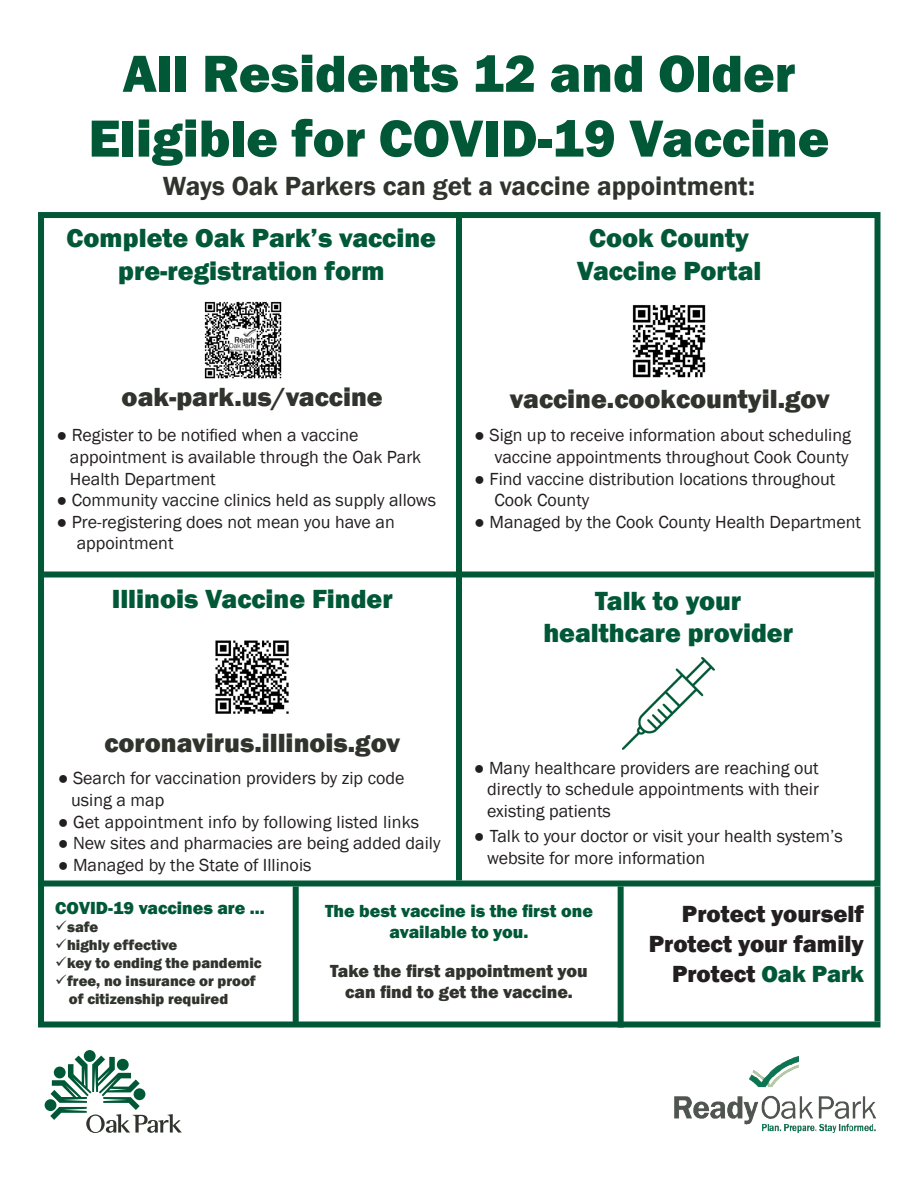
<style>
.page{position:relative;width:918px;height:1188px;background:#fff}
.page>*{position:absolute;margin:0;border:0;box-sizing:border-box;transform-origin:0 0}
.t1{font:800 54px "Franklin Gothic";color:#005837}
.t2{font:800 27px/32.4px "Franklin Gothic";color:#005837;text-align:center}
.t3{font:800 27px "Franklin Gothic";color:#30342d}
.t4{font:600 27px "Franklin Gothic";color:#30342d}
.t5{font:800 24px "Franklin Gothic";color:#231f20}
.t6{font:18px "Franklin Gothic";color:#231f20}
.t7{font:800 18px/21.6px "Franklin Gothic";color:#005837;text-align:center}
.t8{font:800 18px/21px "Franklin Gothic";color:#30342d;text-align:center}
.t9{font:800 15px "Franklin Gothic";color:#30342d}
.s1{color:#005837}
</style>
<div class="page">
<div style="left:38px;top:212px;width:842px;height:674px;border:6px solid #005837"></div>
<img style="left:632px;top:305px;width:74px;height:73px">
<img style="left:215px;top:640px;width:74px;height:74px">
<img style="left:204px;top:301px;width:78px;height:78px">
<div style="left:456px;top:212px;width:6px;height:668px;background:#005837"></div>
<div style="left:44px;top:572px;width:831px;height:6px;background:#005837"></div>
<img style="left:622px;top:658px;width:92px;height:92px">
<div style="left:84px;top:1050px;width:12px;height:12px;background:#005837;border-radius:50%"></div>
<div style="left:45px;top:1099px;width:11px;height:12px;background:#005837;border-radius:50%"></div>
<svg style="left:50px;top:1056px;width:132px;height:77px"></svg>
<img style="left:674px;top:1056px;width:203px;height:78px">
<div style="left:38px;top:1022px;width:843px;height:6px;background:#005837"></div>
<div style="left:293px;top:886px;width:6px;height:138px;background:#005837"></div>
<div style="left:618px;top:886px;width:6px;height:142px;background:#005837"></div>
<div style="left:38px;top:884px;width:6px;height:140px;background:#005837"></div>
<div style="left:874px;top:886px;width:6px;height:136px;background:#005837"></div>
<p class="t1" style="left:123px;top:39px;width:674px">All Residents 12 and Older</p>
<p class="t1" style="left:89px;top:104px;width:742px">Eligible for COVID-19 Vaccine</p>
<p class="t4" style="left:163px;top:170px;width:594px">Ways Oak Parkers can get a vaccine appointment:</p>
<p class="t2" style="left:589px;top:222px;width:161px">Cook County</p>
<p class="t2" style="left:577px;top:255px;width:186px">Vaccine Portal</p>
<p class="t2" style="left:67px;top:222px;width:371px">Complete Oak Park’s vaccine pre-registration form</p>
<p class="t3" style="left:122px;top:380px;width:263px">oak-park.us/vaccine</p>
<p class="t6" style="left:56px;top:424px;width:304px">● Register to be notified when a vaccine</p>
<p class="t6" style="left:70px;top:446px;width:353px">appointment is available through the Oak Park</p>
<p class="t6" style="left:70px;top:467px;width:147px">Health Department</p>
<p class="t6" style="left:56px;top:489px;width:381px">● Community vaccine clinics held as supply allows</p>
<p class="t6" style="left:56px;top:511px;width:340px">● Pre-registering does not mean you have an</p>
<p class="t6" style="left:77px;top:532px;width:98px">appointment</p>
<p class="t2" style="left:112px;top:583px;width:283px">Illinois Vaccine Finder</p>
<p class="t3" style="left:510px;top:381px;width:321px">vaccine.cookcountyil.gov</p>
<p class="t6" style="left:474px;top:424px;width:378px">● Sign up to receive information about scheduling</p>
<p class="t6" style="left:494px;top:446px;width:356px">vaccine appointments throughout Cook County</p>
<p class="t6" style="left:474px;top:467px;width:363px">● Find vaccine distribution locations throughout</p>
<p class="t6" style="left:494px;top:489px;width:96px">Cook County</p>
<p class="t6" style="left:474px;top:511px;width:388px">● Managed by the Cook County Health Department</p>
<p class="t2" style="left:595px;top:585px;width:147px">Talk to your</p>
<p class="t2" style="left:543px;top:617px;width:251px">healthcare provider</p>
<p class="t3" style="left:104px;top:726px;width:297px">coronavirus.illinois.gov</p>
<p class="t6" style="left:58px;top:767px;width:348px">● Search for vaccination providers by zip code</p>
<p class="t6" style="left:71px;top:789px;width:95px">using a map</p>
<p class="t6" style="left:58px;top:810px;width:363px">● Get appointment info by following listed links</p>
<p class="t6" style="left:58px;top:832px;width:384px">● New sites and pharmacies are being added daily</p>
<p class="t6" style="left:58px;top:854px;width:255px">● Managed by the State of Illinois</p>
<p class="t6" style="left:474px;top:757px;width:347px">● Many healthcare providers are reaching out</p>
<p class="t6" style="left:487px;top:778px;width:333px">directly to schedule appointments with their</p>
<p class="t6" style="left:487px;top:800px;width:125px">existing patients</p>
<p class="t6" style="left:474px;top:825px;width:371px">● Talk to your doctor or visit your health system’s</p>
<p class="t6" style="left:487px;top:847px;width:220px">website for more information</p>
<p class="t7" style="left:55px;top:897px;width:211px">COVID-19 vaccines are ...</p>
<p class="t9" style="left:55px;top:917px;width:45px">✓safe</p>
<p class="t9" style="left:55px;top:935px;width:123px">✓highly effective</p>
<p class="t9" style="left:55px;top:953px;width:208px">✓key to ending the pandemic</p>
<p class="t9" style="left:55px;top:971px;width:202px">✓free, no insurance or proof</p>
<p class="t9" style="left:69px;top:989px;width:161px">of citizenship required</p>
<p class="t7" style="left:325px;top:900px;width:269px">The best vaccine is the first one available to you.</p>
<p class="t8" style="left:330px;top:961px;width:259px">Take the first appointment you can find to get the vaccine.</p>
<p class="t5" style="left:682px;top:899px;width:183px">Protect yourself</p>
<p class="t5" style="left:649px;top:929px;width:217px">Protect your family</p>
<p class="t5" style="left:672px;top:959px;width:193px">Protect <span class="s1">Oak Park</span></p>
</div>
